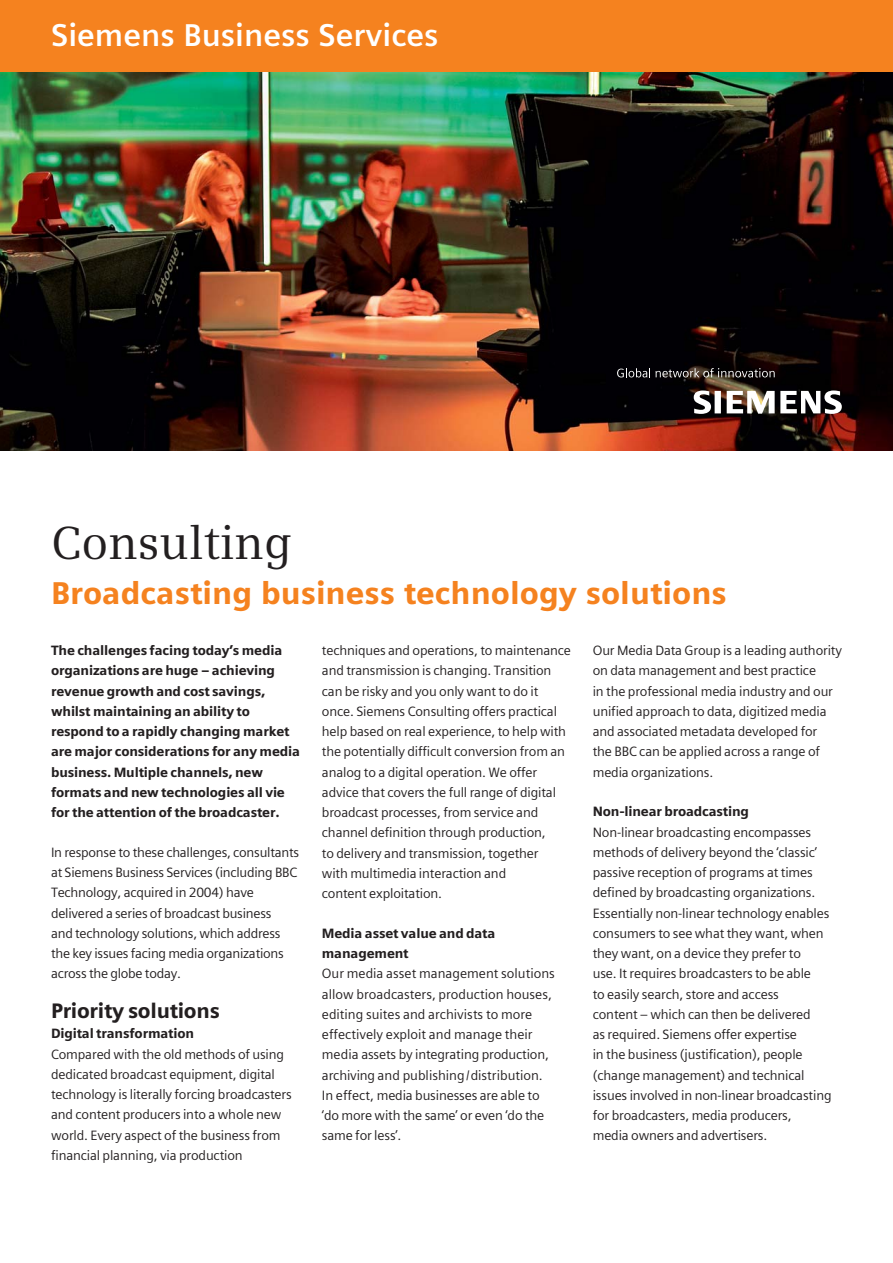
<style>
.page{position:relative;width:893px;height:1263px;background:#fff}
.page>*{position:absolute;margin:0;border:0;box-sizing:border-box;transform-origin:0 0}
.t1{font:46.5px "Siemens Serif Roman";color:#231f20}
.t2{font:900 31.5px "Siemens Sans";color:#f5821f}
.t3{font:700 31.5px "Siemens Sans";color:#fff}
.t4{font:900 21px "Siemens Sans";letter-spacing:-.015em;color:#231f20}
.t5{font:13.5px/20.2px "Siemens Sans Roman";letter-spacing:-.01em;color:#231f20}
.t6{font:900 13.5px/20.2px "Siemens Sans";letter-spacing:-.015em;color:#231f20}
</style>
<div class="page">
<div style="left:0;top:0;width:892px;height:72px;background:#f5821f"></div>
<img style="left:0;top:72px;width:892px;height:379px">
<svg style="left:693px;top:391px;width:148px;height:23px"></svg>
<svg style="left:617px;top:368px;width:157px;height:9px"></svg>
<h2 class="t3" style="left:51px;top:23px;width:389px">Siemens Business Services</h2>
<h1 class="t1" style="left:51px;top:525px;width:242px">Consulting</h1>
<h2 class="t2" style="left:51px;top:581px;width:677px">Broadcasting business technology solutions</h2>
<p class="t6" style="left:51px;top:641px;width:250px">The challenges facing today’s media organizations are huge – achieving revenue growth and cost savings, whilst maintaining an ability to respond to a rapidly changing market are major considerations for any media business. Multiple channels, new formats and new technologies all vie for the attention of the broadcaster.</p>
<p class="t5" style="left:51px;top:843px;width:250px">In response to these challenges, consultants at Siemens Business Services (including BBC Technology, acquired in 2004) have delivered a series of broadcast business<br>and technology solutions, which address the key issues facing media organizations across the globe today.</p>
<h3 class="t4" style="left:51px;top:1003px;width:170px">Priority solutions</h3>
<p class="t6" style="left:51px;top:1025px;width:144px">Digital transformation</p>
<p class="t5" style="left:51px;top:1045px;width:242px">Compared with the old methods of using dedicated broadcast equipment, digital technology is literally forcing broadcasters and content producers into a whole new world. Every aspect of the business from financial planning, via production</p>
<p class="t5" style="left:322px;top:641px;width:250px">techniques and operations, to maintenance and transmission is changing. Transition can be risky and you only want to do it once. Siemens Consulting offers practical help based on real experience, to help with the potentially difficult conversion from an analog to a digital operation. We offer advice that covers the full range of digital broadcast processes, from service and channel definition through production,<br>to delivery and transmission, together<br>with multimedia interaction and<br>content exploitation.</p>
<p class="t6" style="left:322px;top:924px;width:175px">Media asset value and data management</p>
<p class="t5" style="left:322px;top:965px;width:234px">Our media asset management solutions allow broadcasters, production houses, editing suites and archivists to more effectively exploit and manage their media assets by integrating production, archiving and publishing/distribution.<br>In effect, media businesses are able to ‘do more with the same’ or even ‘do the same for less’.</p>
<p class="t5" style="left:592px;top:641px;width:251px">Our Media Data Group is a leading authority on data management and best practice<br>in the professional media industry and our unified approach to data, digitized media and associated metadata developed for<br>the BBC can be applied across a range of media organizations.</p>
<p class="t6" style="left:592px;top:803px;width:158px">Non-linear broadcasting</p>
<p class="t5" style="left:592px;top:823px;width:240px">Non-linear broadcasting encompasses methods of delivery beyond the ‘classic’ passive reception of programs at times defined by broadcasting organizations.<br>Essentially non-linear technology enables consumers to see what they want, when they want, on a device they prefer to<br>use. It requires broadcasters to be able<br>to easily search, store and access<br>content – which can then be delivered<br>as required. Siemens offer expertise<br>in the business (justification), people (change management) and technical issues involved in non-linear broadcasting for broadcasters, media producers,<br>media owners and advertisers.</p>
</div>
